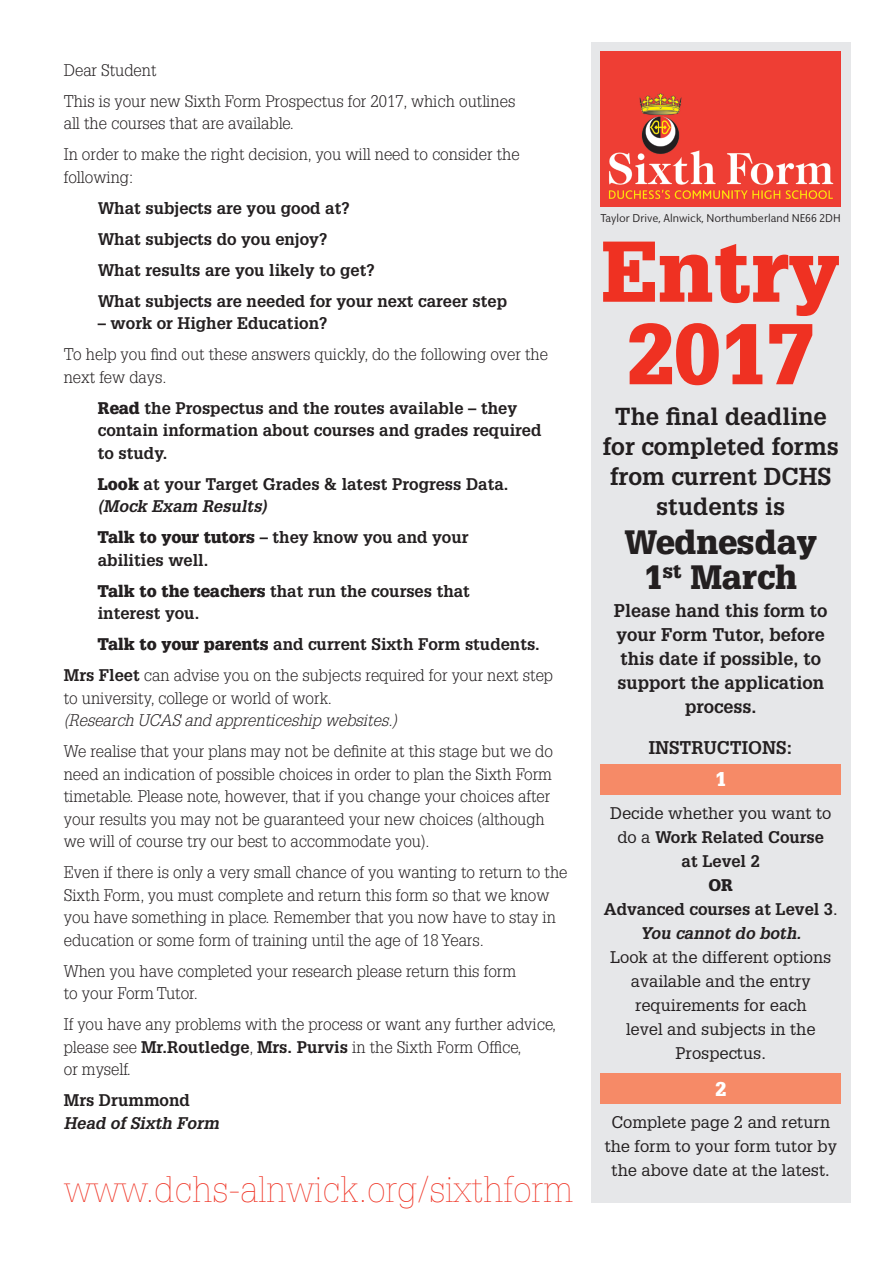
<style>
.page{position:relative;width:893px;height:1263px;background:#fff}
.page>*{position:absolute;margin:0;border:0;box-sizing:border-box;transform-origin:0 0}
.t1{font:900 84px/82.5px "Glypha LT Std";color:#ef3122;text-align:center}
.t2{font:100 36px "Glypha LT Std";color:#ef3122}
.t3{font:900 33px/34.5px "Glypha LT Std";color:#231f20;text-align:center}
.t4{font:700 24px/30px "Glypha LT Std";color:#231f20;text-align:center}
.t5{font:900 19.5px "Glypha LT Std";color:#fff}
.t6{font:700 18px/24px "Glypha LT Std";color:#231f20;text-align:center}
.t7{font:300 16.5px/22.5px "Glypha LT Std";color:#231f20}
.t8{font:700 16.5px/22.5px "Glypha LT Std";color:#231f20}
.t9{font:16.5px/24px "Glypha LT Std";color:#231f20;text-align:center}
.t10{font:italic 700 16.5px/22.5px "Glypha LT Std";color:#231f20}
.t11{font:11.25px "Giacomo";color:#231f20}
.s1{font-weight:900}
.s2{font-style:italic}
.s3{font-weight:700}
.s4{font-style:normal}
.s5{font-weight:700;font-style:italic}
</style>
<div class="page">
<div style="left:591px;top:43px;width:259px;height:1160px;background:#e6e7e9"></div>
<img style="left:601px;top:51px;width:240px;height:156px">
<div style="left:601px;top:764px;width:240px;height:30px;background:#f68a67"></div>
<div style="left:601px;top:1073px;width:240px;height:30px;background:#f68a67"></div>
<p class="t7" style="left:64px;top:59px;width:94px">Dear Student</p>
<p class="t7" style="left:64px;top:90px;width:453px">This is your new Sixth Form Prospectus for 2017, which outlines all the courses that are available.</p>
<p class="t7" style="left:64px;top:143px;width:457px">In order to make the right decision, you will need to consider the following:</p>
<p class="t8" style="left:98px;top:196px;width:253px">What subjects are you good at?</p>
<p class="t8" style="left:98px;top:227px;width:231px">What subjects do you enjoy?</p>
<p class="t8" style="left:98px;top:258px;width:278px">What results are you likely to get?</p>
<p class="t8" style="left:98px;top:289px;width:411px">What subjects are needed for your next career step</p>
<p class="t8" style="left:98px;top:312px;width:231px">– work or Higher Education?</p>
<p class="t7" style="left:64px;top:343px;width:486px">To help you find out these answers quickly, do the following over the next few days.</p>
<p class="t8" style="left:98px;top:396px;width:445px"><span class="s1">Read</span> the Prospectus and the routes available – they contain information about courses and grades required to study.</p>
<p class="t8" style="left:98px;top:472px;width:412px"><span class="s1">Look</span> at your Target Grades &amp; latest Progress Data. <span class="s2">(Mock Exam Results)</span></p>
<p class="t8" style="left:98px;top:526px;width:372px"><span class="s1">Talk to your tutors</span> – they know you and your abilities well.</p>
<p class="t8" style="left:98px;top:579px;width:374px"><span class="s1">Talk to the teachers</span> that run the courses that interest you.</p>
<p class="t8" style="left:98px;top:633px;width:444px"><span class="s1">Talk to your parents</span> and current Sixth Form students.</p>
<p class="t7" style="left:64px;top:664px;width:491px"><span class="s3">Mrs Fleet</span> can advise you on the subjects required for your next step to university, college or world of work.<br><span class="s2">(Research UCAS and apprenticeship websites.)</span></p>
<p class="t7" style="left:64px;top:740px;width:491px">We realise that your plans may not be definite at this stage but we do need an indication of possible choices in order to plan the Sixth Form timetable. Please note, however, that if you change your choices after your results you may not be guaranteed your new choices (although we will of course try our best to accommodate you).</p>
<p class="t7" style="left:64px;top:861px;width:505px">Even if there is only a very small chance of you wanting to return to the Sixth Form, you must complete and return this form so that we know you have something in place. Remember that you now have to stay in education or some form of training until the age of 18 Years.</p>
<p class="t7" style="left:64px;top:960px;width:454px">When you have completed your research please return this form to your Form Tutor.</p>
<p class="t7" style="left:64px;top:1013px;width:494px">If you have any problems with the process or want any further advice, please see <span class="s3">Mr.Routledge</span>, <span class="s3">Mrs. Purvis</span> in the Sixth Form Office,<br>or myself.</p>
<p class="t10" style="left:64px;top:1089px;width:157px"><span class="s4">Mrs Drummond<br></span>Head of Sixth Form</p>
<p class="t2" style="left:64px;top:1168px;width:511px">www.dchs-alnwick.org/sixthform</p>
<p class="t11" style="left:601px;top:211px;width:242px">Taylor Drive, Alnwick, Northumberland NE66 2DH</p>
<p class="t1" style="left:602px;top:231px;width:239px">Entry<br>2017</p>
<p class="t4" style="left:603px;top:401px;width:237px">The final deadline for completed forms from current DCHS students is</p>
<p class="t3" style="left:624px;top:525px;width:194px">Wednesday<br>1<sup>st</sup> March</p>
<p class="t6" style="left:614px;top:598px;width:215px">Please hand this form to your Form Tutor, before this date if possible, to support the application process.</p>
<p class="t6" style="left:649px;top:735px;width:145px">INSTRUCTIONS:</p>
<p class="t5" style="left:715px;top:768px;width:12px">1</p>
<p class="t9" style="left:604px;top:801px;width:235px">Decide whether you want to do a <span class="s3">Work Related Course<br>at Level 2<br></span><span class="s1">OR<br></span><span class="s3">Advanced courses at Level 3</span>.<br><span class="s5">You cannot do both.<br></span>Look at the different options available and the entry requirements for each<br>level and subjects in the<br>Prospectus.</p>
<p class="t5" style="left:715px;top:1077px;width:12px">2</p>
<p class="t9" style="left:605px;top:1110px;width:234px">Complete page 2 and return the form to your form tutor by the above date at the latest.</p>
</div>
